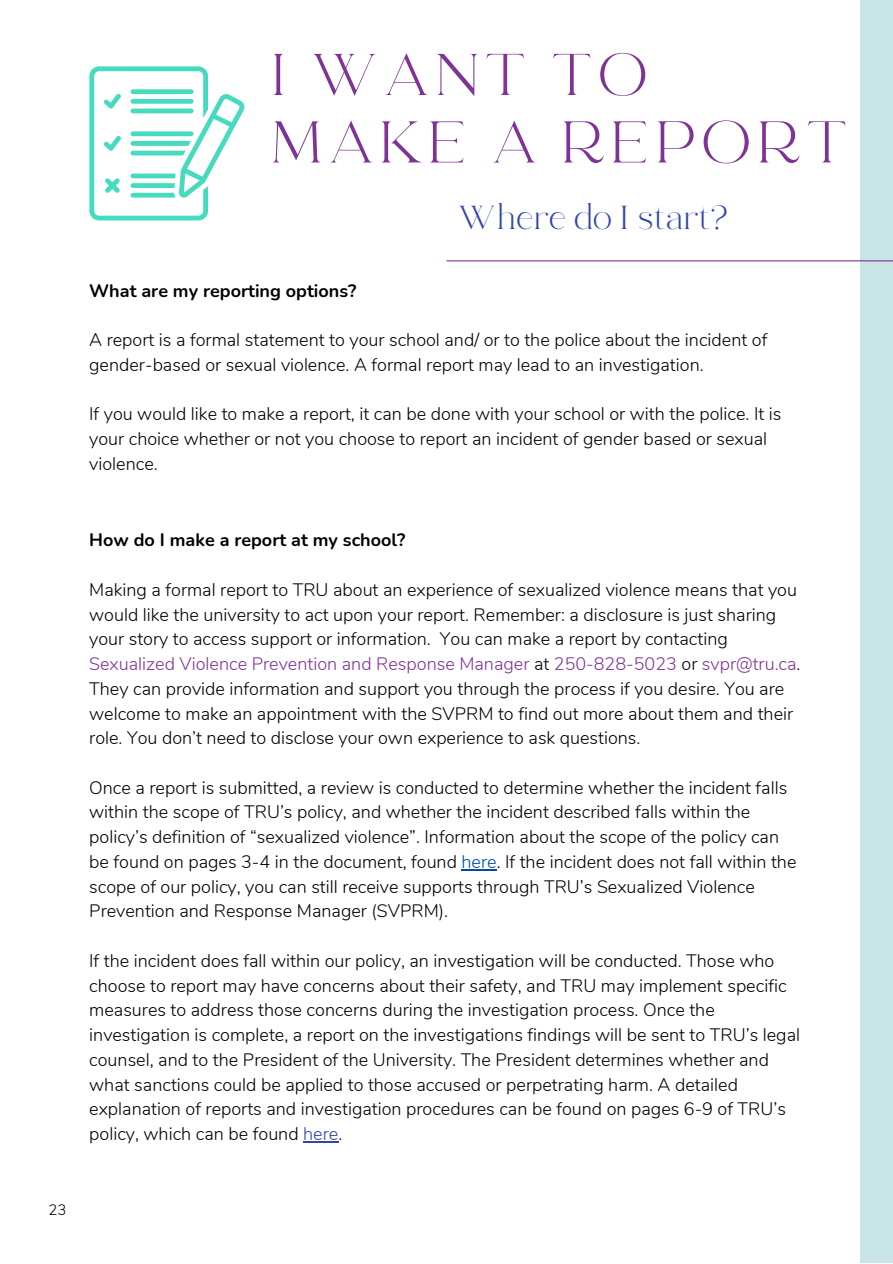
<style>
.page{position:relative;width:893px;height:1264px;background:#fff}
.page>*{position:absolute;margin:0;border:0;box-sizing:border-box;transform-origin:0 0}
.t1{font:58.5px/67.5px "RTL Ansam Ansam";letter-spacing:.07em;color:#7f3397}
.t2{font:33px "RTL Ansam Ansam";color:#2e45ab}
.t3{font:300 18px/24.8px "Nunito";color:#000}
.t4{font:700 18px "Nunito";color:#000}
.t5{font:300 15px "Nunito";color:#000}
.s1{color:#7f3397}
.s2{color:#004aad}
.s3{color:#2e45ab}
</style>
<div class="page">
<div style="left:859px;top:0;width:33px;height:1262px;background:#c7e4e6"></div>
<hr style="left:447px;top:260px;width:445px;height:1px;background:#7f3397">
<svg style="left:89px;top:66px;width:156px;height:154px"></svg>
<hr style="left:461px;top:869px;width:35px;height:1px;background:#004aad">
<hr style="left:303px;top:1141px;width:35px;height:1px;background:#2e45ab">
<h1 class="t1" style="left:273px;top:47px;width:580px">I WANT TO<br>MAKE A REPORT</h1>
<h2 class="t2" style="left:459px;top:198px;width:272px">Where do I start?</h2>
<p class="t4" style="left:89px;top:278px;width:269px">What are my reporting options?</p>
<p class="t3" style="left:89px;top:328px;width:679px">A report is a formal statement to your school and/ or to the police about the incident of gender-based or sexual violence. A formal report may lead to an investigation.</p>
<p class="t3" style="left:89px;top:402px;width:693px">If you would like to make a report, it can be done with your school or with the police. It is your choice whether or not you choose to report an incident of gender based or sexual violence.</p>
<p class="t4" style="left:89px;top:528px;width:318px">How do I make a report at my school?</p>
<p class="t3" style="left:89px;top:577px;width:712px">Making a formal report to TRU about an experience of sexualized violence means that you would like the university to act upon your report. Remember: a disclosure is just sharing your story to access support or information. You can make a report by contacting <span class="s1">Sexualized Violence Prevention and Response Manager</span> at <span class="s1">250-828-5023</span> or <span class="s1">svpr@tru.ca</span>.<br>They can provide information and support you through the process if you desire. You are welcome to make an appointment with the SVPRM to find out more about them and their role. You don’t need to disclose your own experience to ask questions.</p>
<p class="t3" style="left:89px;top:775px;width:708px">Once a report is submitted, a review is conducted to determine whether the incident falls within the scope of TRU’s policy, and whether the incident described falls within the policy’s definition of “sexualized violence”. Information about the scope of the policy can be found on pages 3-4 in the document, found <span class="s2">here</span>. If the incident does not fall within the scope of our policy, you can still receive supports through TRU’s Sexualized Violence Prevention and Response Manager (SVPRM).</p>
<p class="t3" style="left:89px;top:948px;width:712px">If the incident does fall within our policy, an investigation will be conducted. Those who choose to report may have concerns about their safety, and TRU may implement specific measures to address those concerns during the investigation process. Once the investigation is complete, a report on the investigations findings will be sent to TRU’s legal counsel, and to the President of the University. The President determines whether and what sanctions could be applied to those accused or perpetrating harm. A detailed explanation of reports and investigation procedures can be found on pages 6-9 of TRU’s policy, which can be found <span class="s3">here</span>.</p>
<p class="t5" style="left:49px;top:1199px;width:19px">23</p>
</div>
